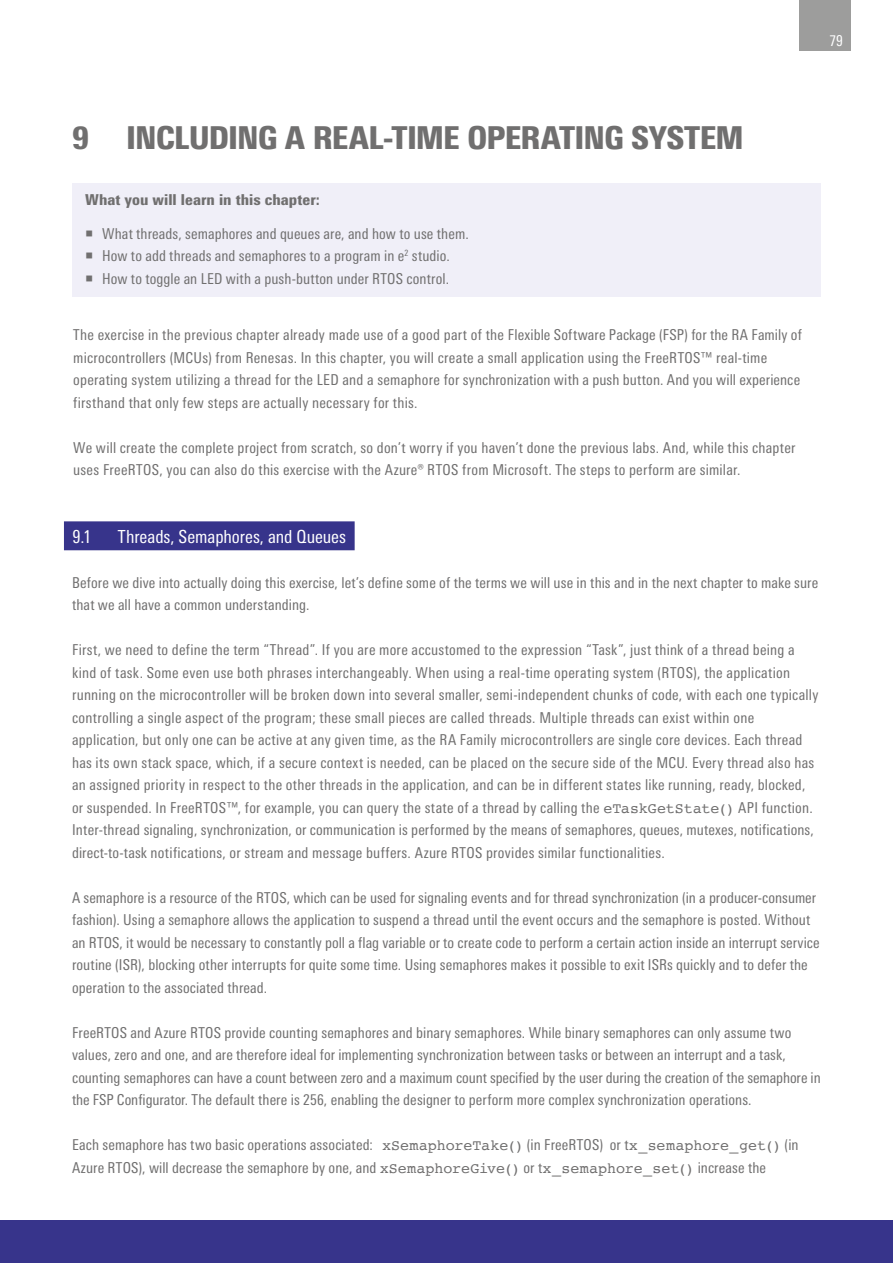
<style>
.page{position:relative;width:893px;height:1263px;background:#fff}
.page>*{position:absolute;margin:0;border:0;box-sizing:border-box;transform-origin:0 0}
.headline_21_25pt{font:900 condensed 31.5px "Linotype Univers";letter-spacing:-.025em;color:#706f6f}
.chapter_12_15pt_incl{font:condensed 18px "Linotype Univers";letter-spacing:-.005em;color:#fff}
.copy_10_15pt{font:condensed 15px/22.5px "Linotype Univers";letter-spacing:.01em;color:#706f6f}
.copy_10_15pt-2{font:900 condensed 15px "Linotype Univers";letter-spacing:.005em;color:#706f6f}
.t1{font:condensed 15px "Linotype Univers";color:#fff}
.s1{font-family:"Courier";font-stretch:normal}
</style>
<div class="page">
<div style="left:799px;top:0;width:51px;height:51px;background:#9d9d9c"></div>
<div style="left:0;top:1220px;width:893px;height:43px;background:#37348b"></div>
<div style="left:72px;top:183px;width:749px;height:114px;background:#f0eff8"></div>
<div style="left:64px;top:521px;width:291px;height:29px;background:#37348b"></div>
<p class="t1" style="left:829px;top:32px;width:15px">79</p>
<p class="headline_21_25pt" style="left:72px;top:118px;width:673px">9 INCLUDING A REAL-TIME OPERATING SYSTEM</p>
<p class="copy_10_15pt-2" style="left:85px;top:191px;width:236px">What you will learn in this chapter:</p>
<p class="copy_10_15pt" style="left:85px;top:222px;width:385px">○ What threads, semaphores and queues are, and how to use them.</p>
<p class="copy_10_15pt" style="left:85px;top:245px;width:366px">○ How to add threads and semaphores to a program in e<sup>2</sup> studio.</p>
<p class="copy_10_15pt" style="left:85px;top:267px;width:365px">○ How to toggle an LED with a push-button under RTOS control.</p>
<p class="copy_10_15pt" style="left:73px;top:323px;width:730px">The exercise in the previous chapter already made use of a good part of the Flexible Software Package (FSP) for the RA Family of microcontrollers (MCUs) from Renesas. In this chapter, you will create a small application using the FreeRTOS™ real-time operating system utilizing a thread for the LED and a semaphore for synchronization with a push button. And you will experience firsthand that only few steps are actually necessary for this.</p>
<p class="copy_10_15pt" style="left:73px;top:436px;width:724px">We will create the complete project from scratch, so don’t worry if you haven’t done the previous labs. And, while this chapter uses FreeRTOS, you can also do this exercise with the Azure® RTOS from Microsoft. The steps to perform are similar.</p>
<p class="chapter_12_15pt_incl" style="left:72px;top:526px;width:20px">9.1</p>
<p class="chapter_12_15pt_incl" style="left:118px;top:526px;width:230px">Threads, Semaphores, and Queues</p>
<p class="copy_10_15pt" style="left:72px;top:571px;width:748px">Before we dive into actually doing this exercise, let’s define some of the terms we will use in this and in the next chapter to make sure that we all have a common understanding.</p>
<p class="copy_10_15pt" style="left:72px;top:638px;width:748px">First, we need to define the term “Thread”. If you are more accustomed to the expression “Task”, just think of a thread being a kind of task. Some even use both phrases interchangeably. When using a real-time operating system (RTOS), the application running on the microcontroller will be broken down into several smaller, semi-independent chunks of code, with each one typically controlling a single aspect of the program; these small pieces are called threads. Multiple threads can exist within one application, but only one can be active at any given time, as the RA Family microcontrollers are single core devices. Each thread has its own stack space, which, if a secure context is needed, can be placed on the secure side of the MCU. Every thread also has an assigned priority in respect to the other threads in the application, and can be in different states like running, ready, blocked,</p>
<p class="copy_10_15pt" style="left:72px;top:796px;width:743px;text-align:justify">or suspended. In FreeRTOS™, for example, you can query the state of a thread by calling the <span class="s1">eTaskGetState()</span> API function.<br>Inter-thread signaling, synchronization, or communication is performed by the means of semaphores, queues, mutexes, notifications, direct-to-task notifications, or stream and message buffers. Azure RTOS provides similar functionalities.</p>
<p class="copy_10_15pt" style="left:72px;top:886px;width:749px">A semaphore is a resource of the RTOS, which can be used for signaling events and for thread synchronization (in a producer-consumer fashion). Using a semaphore allows the application to suspend a thread until the event occurs and the semaphore is posted. Without an RTOS, it would be necessary to constantly poll a flag variable or to create code to perform a certain action inside an interrupt service routine (ISR), blocking other interrupts for quite some time. Using semaphores makes it possible to exit ISRs quickly and to defer the operation to the associated thread.</p>
<p class="copy_10_15pt" style="left:72px;top:1021px;width:750px">FreeRTOS and Azure RTOS provide counting semaphores and binary semaphores. While binary semaphores can only assume two values, zero and one, and are therefore ideal for implementing synchronization between tasks or between an interrupt and a task, counting semaphores can have a count between zero and a maximum count specified by the user during the creation of the semaphore in the FSP Configurator. The default there is 256, enabling the designer to perform more complex synchronization operations.</p>
<p class="copy_10_15pt" style="left:72px;top:1133px;width:728px">Each semaphore has two basic operations associated: <span class="s1">xSemaphoreTake()</span> (in FreeRTOS) or t<span class="s1">x_semaphore_get()</span> (in<br>Azure RTOS), will decrease the semaphore by one, and <span class="s1">xSemaphoreGive()</span> or t<span class="s1">x_semaphore_set()</span> increase the</p>
</div>
